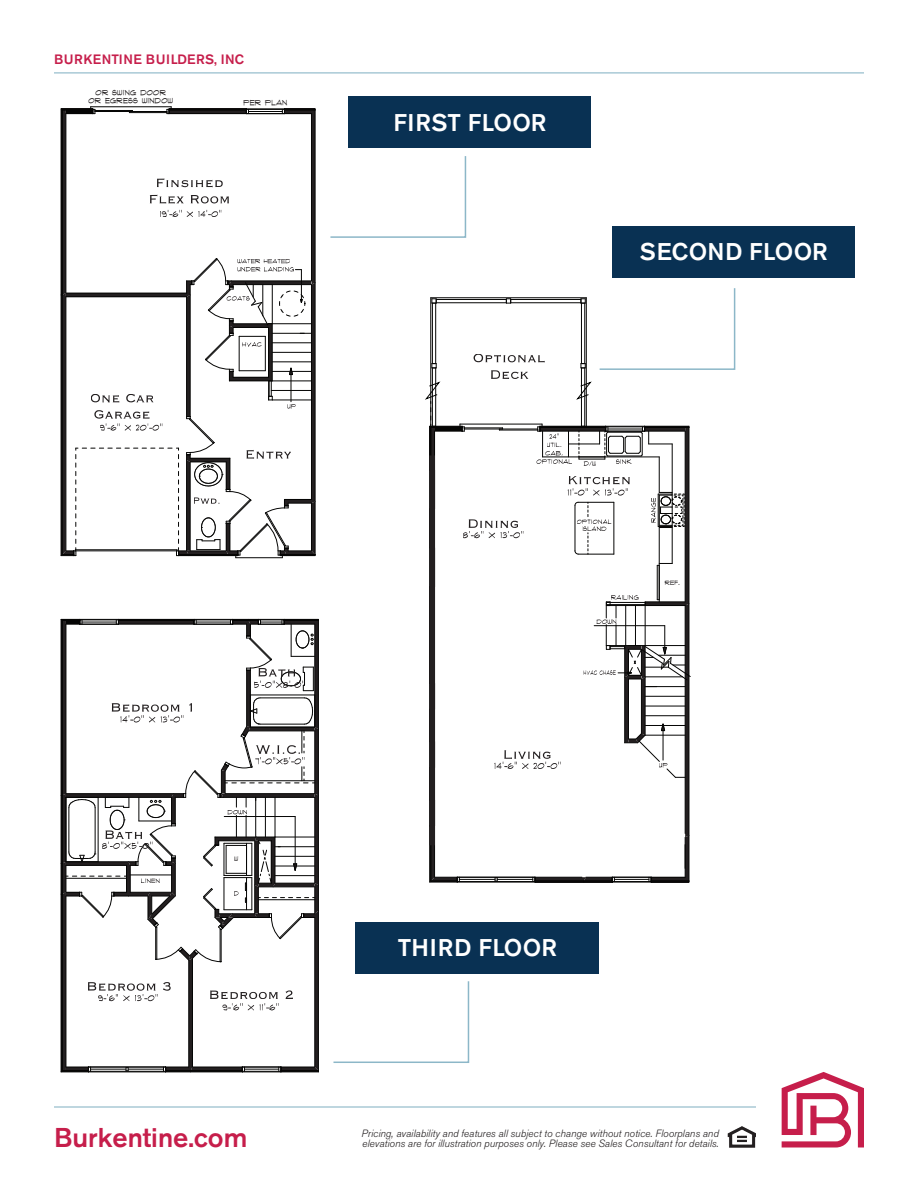
<style>
.page{position:relative;width:918px;height:1188px;background:#fff}
.page>*{position:absolute;margin:0;border:0;box-sizing:border-box;transform-origin:0 0}
.t1{font:500 27px "Akzidenz Grotesk Std";color:#c61e4b}
.t2{font:500 24px "Akzidenz Grotesk Std";letter-spacing:.02em;color:#fff}
.t3{font:500 13.5px "Akzidenz Grotesk Std";letter-spacing:.04em;color:#c61e4b}
.t4{font:italic 300 10.5px/10.5px "Akzidenz Grotesk Std";color:#231f20}
.t5{font:6.75px/8.1px "SPHAND Normal";color:#231f20;text-align:center}
</style>
<div class="page">
<hr style="left:54px;top:72px;width:810px;height:1px;background:#8cb7c8">
<hr style="left:54px;top:1106px;width:702px;height:2px;background:#8cb7c8">
<svg style="left:782px;top:1072px;width:82px;height:76px"></svg>
<img style="left:728px;top:1126px;width:28px;height:22px">
<div style="left:348px;top:97px;width:243px;height:51px;background:#093153"></div>
<div style="left:612px;top:226px;width:243px;height:51px;background:#093153"></div>
<svg style="left:61px;top:619px;width:258px;height:454px"></svg>
<div style="left:356px;top:922px;width:243px;height:52px;background:#093153"></div>
<svg style="left:333px;top:981px;width:137px;height:82px"></svg>
<svg style="left:330px;top:156px;width:137px;height:82px"></svg>
<svg style="left:61px;top:107px;width:255px;height:451px"></svg>
<svg style="left:426px;top:288px;width:310px;height:595px"></svg>
<div style="left:429px;top:455px;width:6px;height:390px;background:#231f20"></div>
<p class="t3" style="left:54px;top:51px;width:192px">BURKENTINE BUILDERS, INC</p>
<p class="t5" style="left:89px;top:89px;width:86px">OR SWING DOOR<br>OR EGRESS WINDOW</p>
<p class="t5" style="left:244px;top:99px;width:46px">PER PLAN</p>
<h2 class="t2" style="left:394px;top:107px;width:154px">FIRST FLOOR</h2>
<h2 class="t2" style="left:640px;top:237px;width:189px">SECOND FLOOR</h2>
<h2 class="t2" style="left:398px;top:933px;width:160px">THIRD FLOOR</h2>
<h1 class="t1" style="left:54px;top:1121px;width:195px">Burkentine.com</h1>
<p class="t4" style="left:362px;top:1128px;width:359px">Pricing, availability and features all subject to change without notice. Floorplans and elevations are for illustration purposes only. Please see Sales Consultant for details.</p>
</div>
